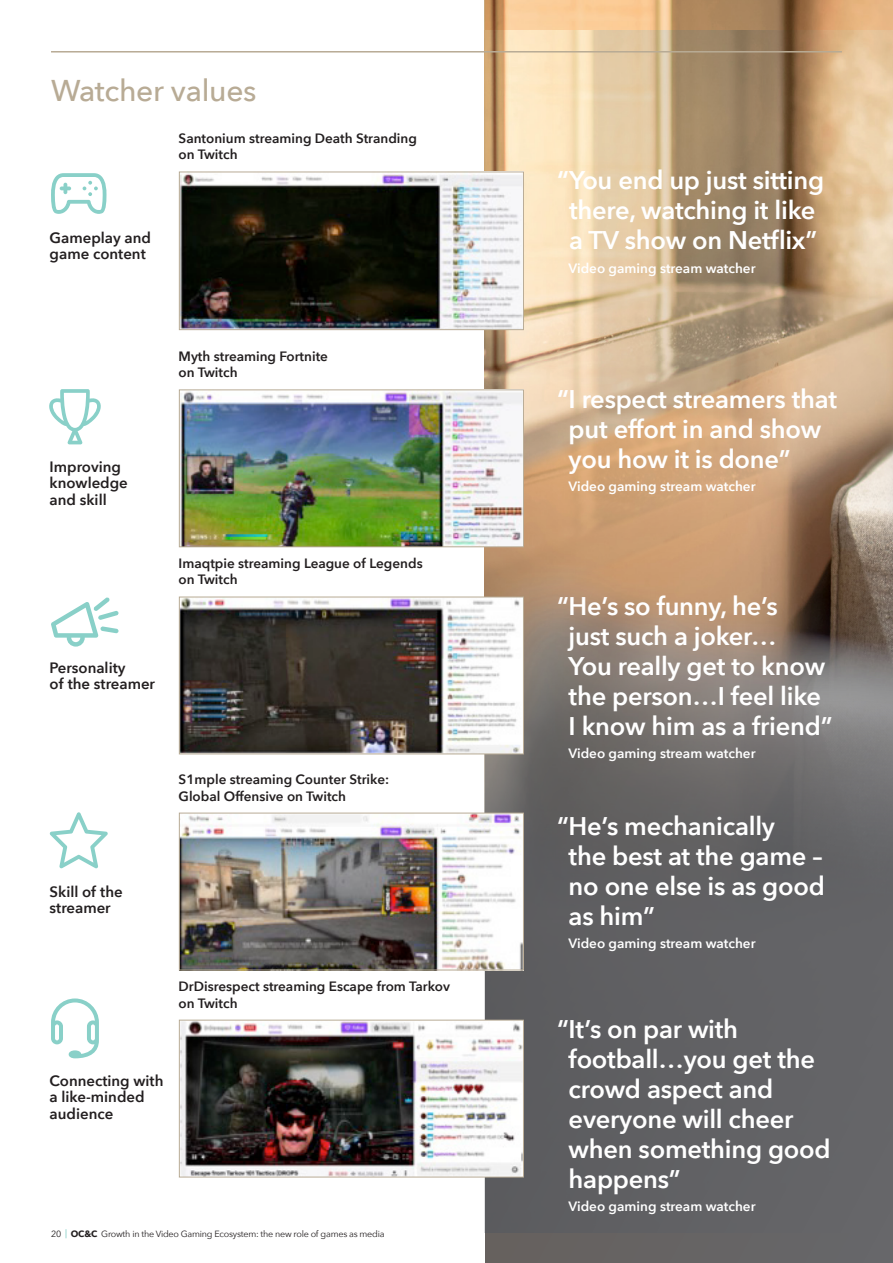
<style>
.page{position:relative;width:893px;height:1263px;background:#fff}
.page>*{position:absolute;margin:0;border:0;box-sizing:border-box;transform-origin:0 0}
.Sub_heading{font:500 30px "Avenir Next";letter-spacing:-.01em;color:#b8ab95}
.Body_copy{font:600 25.5px/30px "Avenir Next";letter-spacing:-.01em;color:#fff}
.Body_copy-2{font:600 15px/16.5px "Avenir Next";color:#231f20}
.B_Head{font:600 13.5px/16.5px "Avenir Next";color:#231f20}
.Body_copy-3{font:600 13.5px "Avenir Next";color:#fff}
.t1{font:9px "Avenir Next";letter-spacing:-.025em;color:#231f20}
.s1{font-weight:700}
</style>
<div class="page">
<svg style="left:485px;top:0;width:408px;height:1263px;background:#9b846c"></svg>
<img style="left:485px;top:31px;width:408px;height:1201px">
<img style="left:181px;top:174px;width:341px;height:154px">
<div style="left:179px;top:172px;width:345px;height:158px;border:1px solid #b8ab95"></div>
<img style="left:181px;top:391px;width:341px;height:154px">
<div style="left:179px;top:389px;width:345px;height:158px;border:1px solid #b8ab95"></div>
<img style="left:181px;top:599px;width:341px;height:153px">
<div style="left:179px;top:597px;width:345px;height:157px;border:1px solid #b8ab95"></div>
<img style="left:181px;top:815px;width:341px;height:153px">
<div style="left:179px;top:813px;width:345px;height:157px;border:1px solid #b8ab95"></div>
<img style="left:181px;top:1022px;width:341px;height:153px">
<div style="left:179px;top:1020px;width:345px;height:157px;border:1px solid #b8ab95"></div>
<hr style="left:51px;top:51px;width:791px;height:2px;background:#b8ab95">
<svg style="left:51px;top:998px;width:48px;height:60px"></svg>
<svg style="left:51px;top:173px;width:56px;height:41px"></svg>
<svg style="left:49px;top:389px;width:52px;height:55px"></svg>
<svg style="left:51px;top:597px;width:68px;height:50px"></svg>
<svg style="left:50px;top:812px;width:58px;height:56px"></svg>
<p class="Sub_heading" style="left:51px;top:65px;width:207px">Watcher values</p>
<p class="B_Head" style="left:179px;top:130px;width:240px">Santonium streaming Death Stranding on Twitch</p>
<p class="Body_copy-2" style="left:50px;top:229px;width:103px">Gameplay and game content</p>
<p class="B_Head" style="left:179px;top:348px;width:151px">Myth streaming Fortnite on Twitch</p>
<p class="Body_copy-2" style="left:50px;top:458px;width:80px">Improving knowledge and skill</p>
<p class="B_Head" style="left:179px;top:555px;width:246px">Imaqtpie streaming League of Legends on Twitch</p>
<p class="Body_copy-2" style="left:50px;top:659px;width:107px">Personality<br>of the streamer</p>
<p class="B_Head" style="left:179px;top:771px;width:212px">S1mple streaming Counter Strike:<br>Global Offensive on Twitch</p>
<p class="Body_copy-2" style="left:50px;top:883px;width:75px">Skill of the streamer</p>
<p class="B_Head" style="left:179px;top:978px;width:273px">DrDisrespect streaming Escape from Tarkov on Twitch</p>
<p class="Body_copy-2" style="left:50px;top:1072px;width:115px">Connecting with a like-minded audience</p>
<p class="t1" style="left:51px;top:1227px;width:335px">20 <sup>|</sup> <span class="s1">OC&amp;C</span> Growth in the Video Gaming Ecosystem: the new role of games as media</p>
<p class="Body_copy" style="left:557px;top:165px;width:269px;text-align:center">“You end up just sitting there, watching it like<br>a TV show on Netflix”</p>
<p class="Body_copy-3" style="left:568px;top:257px;width:189px">Video gaming stream watcher</p>
<p class="Body_copy" style="left:569px;top:383px;width:270px;text-indent:-12px">“I respect streamers that put effort in and show you how it is done”</p>
<p class="Body_copy-3" style="left:568px;top:475px;width:189px">Video gaming stream watcher</p>
<p class="Body_copy" style="left:569px;top:590px;width:265px;text-indent:-12px">“He’s so funny, he’s<br>just such a joker…<br>You really get to know the person…I feel like<br>I know him as a friend”</p>
<p class="Body_copy-3" style="left:568px;top:742px;width:189px">Video gaming stream watcher</p>
<p class="Body_copy" style="left:569px;top:810px;width:258px;text-indent:-12px">“He’s mechanically<br>the best at the game – no one else is as good as him”</p>
<p class="Body_copy-3" style="left:568px;top:932px;width:189px">Video gaming stream watcher</p>
<p class="Body_copy" style="left:569px;top:1013px;width:263px;text-indent:-12px">“It’s on par with football…you get the crowd aspect and everyone will cheer when something good happens”</p>
<p class="Body_copy-3" style="left:568px;top:1195px;width:189px">Video gaming stream watcher</p>
</div>
